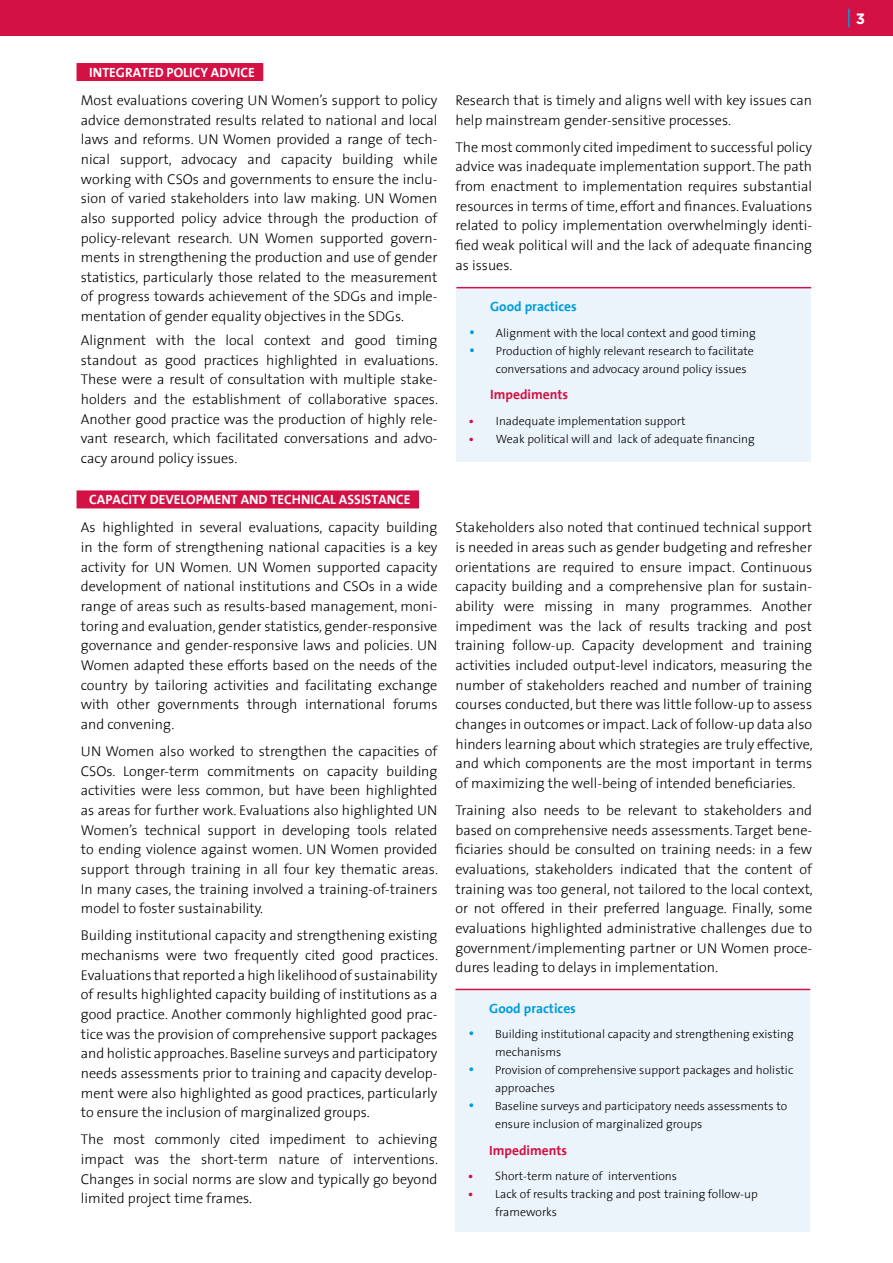
<style>
.page{position:relative;width:893px;height:1263px;background:#fff}
.page>*{position:absolute;margin:0;border:0;box-sizing:border-box;transform-origin:0 0}
.t1{font:700 15px "Gotham";color:#fff}
.t2{font:300 14.25px/19.6px "The Sans";color:#000;text-align:justify}
.t3{font:700 13.5px "The Sans";color:#fff}
.t4{font:700 13.5px "The Sans";color:#009ddc}
.t5{font:700 13.5px "The Sans";color:#d31145}
.t6{font:300 12px/18px "The Sans";color:#000}
.s1{font-family:"Gotham";font-weight:500;font-size:13.5px;color:#009ddc}
.s2{font-weight:700;color:#d31145}
</style>
<div class="page">
<div style="left:0;top:0;width:893px;height:36px;background:#d31145"></div>
<svg style="left:848px;top:9px;width:2px;height:18px"></svg>
<div style="left:77px;top:63px;width:186px;height:18px;background:#d31145"></div>
<div style="left:77px;top:490px;width:342px;height:18px;background:#d31145"></div>
<div style="left:456px;top:288px;width:355px;height:174px;background:#ecf4fb"></div>
<hr style="left:456px;top:287px;width:355px;height:1px;background:#d31145">
<div style="left:455px;top:989px;width:355px;height:243px;background:#ecf4fb"></div>
<hr style="left:455px;top:989px;width:355px;height:1px;background:#d31145">
<p class="t3" style="left:89px;top:61px;width:167px">INTEGRATED POLICY ADVICE</p>
<p class="t2" style="left:81px;top:90px;width:358px">Most evaluations covering UN Women’s support to policy advice demonstrated results related to national and local laws and reforms. UN Women provided a range of tech&shy;nical support, advocacy and capacity building while working with CSOs and governments to ensure the inclu&shy;sion of varied stakeholders into law making. UN Women also supported policy advice through the production of policy-relevant research. UN Women supported govern&shy;ments in strengthening the production and use of gender statistics, particularly those related to the measurement of progress towards achievement of the SDGs and imple&shy;mentation of gender equality objectives in the SDGs.</p>
<p class="t2" style="left:81px;top:330px;width:359px">Alignment with the local context and good timing standout as good practices highlighted in evaluations.<br>These were a result of consultation with multiple stake&shy;holders and the establishment of collaborative spaces.<br>Another good practice was the production of highly rele&shy;vant research, which facilitated conversations and advo&shy;cacy around policy issues.</p>
<p class="t3" style="left:89px;top:488px;width:323px">CAPACITY DEVELOPMENT AND TECHNICAL ASSISTANCE</p>
<p class="t2" style="left:81px;top:517px;width:358px">As highlighted in several evaluations, capacity building in the form of strengthening national capacities is a key activity for UN Women. UN Women supported capacity development of national institutions and CSOs in a wide range of areas such as results-based management, moni&shy;toring and evaluation, gender statistics, gender-responsive governance and gender-responsive laws and policies. UN Women adapted these efforts based on the needs of the country by tailoring activities and facilitating exchange with other governments through international forums and convening.</p>
<p class="t2" style="left:81px;top:741px;width:359px">UN Women also worked to strengthen the capacities of CSOs. Longer-term commitments on capacity building activities were less common, but have been highlighted as areas for further work. Evaluations also highlighted UN Women’s technical support in developing tools related to ending violence against women. UN Women provided support through training in all four key thematic areas.<br>In many cases, the training involved a training-of-trainers model to foster sustainability.</p>
<p class="t2" style="left:81px;top:925px;width:359px">Building institutional capacity and strengthening existing mechanisms were two frequently cited good practices.<br>Evaluations that reported a high likelihood of sustainability of results highlighted capacity building of institutions as a good practice. Another commonly highlighted good prac&shy;tice was the provision of comprehensive support packages and holistic approaches. Baseline surveys and participatory needs assessments prior to training and capacity develop&shy;ment were also highlighted as good practices, particularly to ensure the inclusion of marginalized groups.</p>
<p class="t2" style="left:81px;top:1129px;width:359px">The most commonly cited impediment to achieving impact was the short-term nature of interventions.<br>Changes in social norms are slow and typically go beyond limited project time frames.</p>
<p class="t2" style="left:455px;top:90px;width:358px">Research that is timely and aligns well with key issues can help mainstream gender-sensitive processes.</p>
<p class="t2" style="left:455px;top:137px;width:358px">The most commonly cited impediment to successful policy advice was inadequate implementation support. The path from enactment to implementation requires substantial resources in terms of time, effort and finances. Evaluations related to policy implementation overwhelmingly identi&shy;fied weak political will and the lack of adequate financing as issues.</p>
<p class="t4" style="left:490px;top:295px;width:88px">Good practices</p>
<p class="t6" style="left:469px;top:323px;width:288px"><span class="s1">•</span> Alignment with the local context and good timing</p>
<p class="t6" style="left:496px;top:341px;width:259px;text-indent:-27px"><span class="s1">•</span> Production of highly relevant research to facilitate conversations and advocacy around policy issues</p>
<p class="t5" style="left:490px;top:383px;width:79px">Impediments</p>
<p class="t6" style="left:469px;top:411px;width:218px"><span class="s2">•</span> Inadequate implementation support</p>
<p class="t6" style="left:469px;top:429px;width:287px"><span class="s2">•</span> Weak political will and lack of adequate financing</p>
<p class="t2" style="left:455px;top:517px;width:359px">Stakeholders also noted that continued technical support is needed in areas such as gender budgeting and refresher orientations are required to ensure impact. Continuous capacity building and a comprehensive plan for sustain&shy;ability were missing in many programmes. Another impediment was the lack of results tracking and post training follow-up. Capacity development and training activities included output-level indicators, measuring the number of stakeholders reached and number of training courses conducted, but there was little follow-up to assess changes in outcomes or impact. Lack of follow-up data also hinders learning about which strategies are truly effective, and which components are the most important in terms of maximizing the well-being of intended beneficiaries.</p>
<p class="t2" style="left:455px;top:800px;width:359px">Training also needs to be relevant to stakeholders and based on comprehensive needs assessments. Target bene&shy;ficiaries should be consulted on training needs: in a few evaluations, stakeholders indicated that the content of training was too general, not tailored to the local context, or not offered in their preferred language. Finally, some evaluations highlighted administrative challenges due to government/implementing partner or UN Women proce&shy;dures leading to delays in implementation.</p>
<p class="t4" style="left:489px;top:997px;width:88px">Good practices</p>
<p class="t6" style="left:495px;top:1025px;width:300px;text-indent:-27px"><span class="s1">•</span> Building institutional capacity and strengthening existing mechanisms</p>
<p class="t6" style="left:495px;top:1061px;width:300px;text-indent:-27px"><span class="s1">•</span> Provision of comprehensive support packages and holistic approaches</p>
<p class="t6" style="left:495px;top:1097px;width:294px;text-indent:-27px"><span class="s1">•</span> Baseline surveys and participatory needs assessments to ensure inclusion of marginalized groups</p>
<p class="t5" style="left:489px;top:1139px;width:79px">Impediments</p>
<p class="t6" style="left:468px;top:1167px;width:211px"><span class="s2">•</span> Short-term nature of interventions</p>
<p class="t6" style="left:495px;top:1185px;width:264px;text-indent:-27px"><span class="s2">•</span> Lack of results tracking and post training follow-up frameworks</p>
<p class="t1" style="left:856px;top:9px;width:11px">3</p>
</div>
